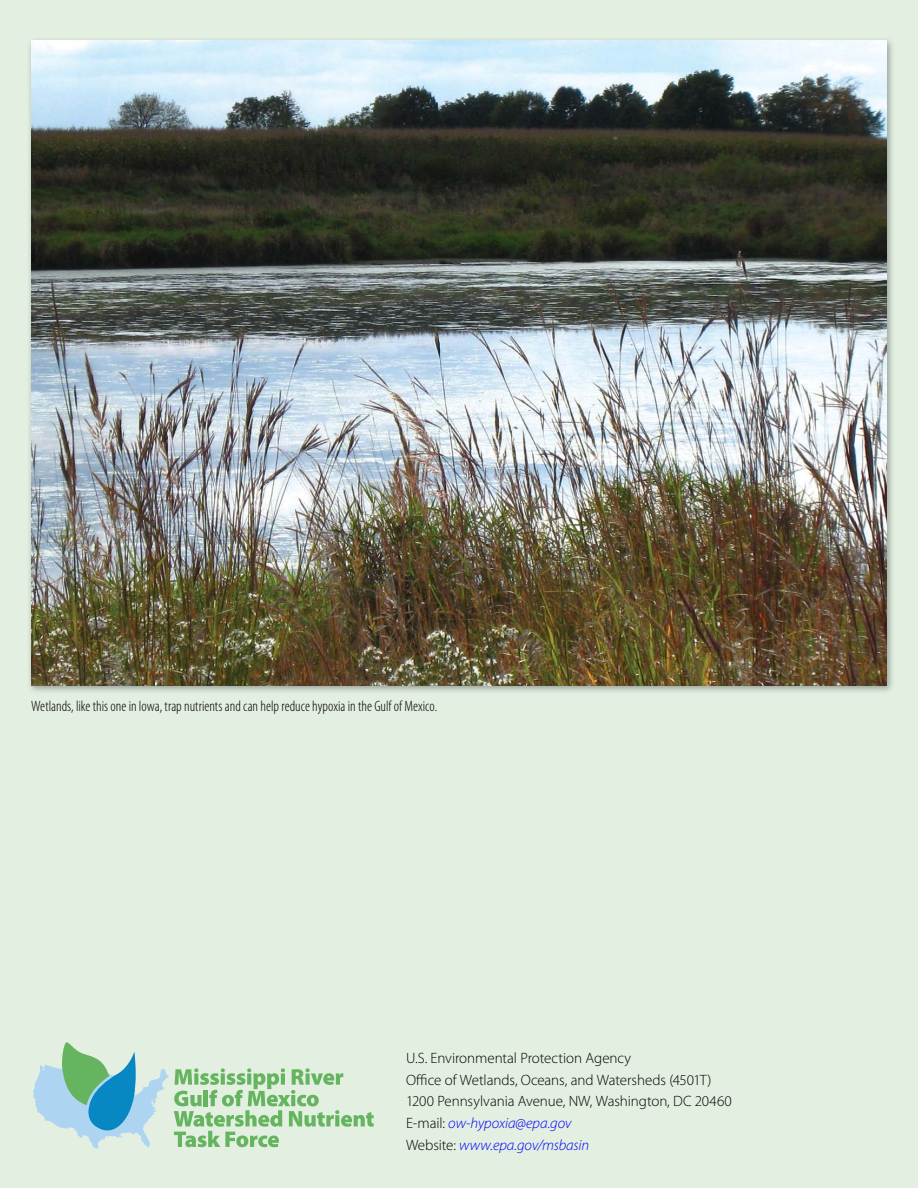
<style>
.page{position:relative;width:918px;height:1188px;background:#e3efe0}
.page>*{position:absolute;margin:0;border:0;box-sizing:border-box;transform-origin:0 0}
.members_contact{font:300 15px "Myriad Pro";letter-spacing:-.005em;color:#000}
.caption_left{font:300 condensed 15px "Myriad Pro";color:#000}
.members_contact-2{font:italic 300 15px "Myriad Pro";letter-spacing:-.005em;color:#00f}
.s1{font-style:normal;color:#000}
</style>
<div class="page">
<div style="left:26px;top:36px;width:869px;height:658px;background:#313d42;opacity:.45"></div>
<img style="left:31px;top:40px;width:856px;height:646px">
<svg style="left:33px;top:1042px;width:341px;height:107px"></svg>
<p class="caption_left" style="left:31px;top:698px;width:408px">Wetlands, like this one in Iowa, trap nutrients and can help reduce hypoxia in the Gulf of Mexico.</p>
<p class="members_contact" style="left:406px;top:1049px;width:227px">U.S. Environmental Protection Agency</p>
<p class="members_contact" style="left:406px;top:1071px;width:307px">Office of Wetlands, Oceans, and Watersheds (4501T)</p>
<p class="members_contact" style="left:406px;top:1092px;width:327px">1200 Pennsylvania Avenue, NW, Washington, DC 20460</p>
<p class="members_contact-2" style="left:406px;top:1115px;width:167px"><span class="s1">E-mail:</span> ow-hypoxia@epa.gov</p>
<p class="members_contact-2" style="left:406px;top:1137px;width:185px"><span class="s1">Website:</span> www.epa.gov/msbasin</p>
</div>
